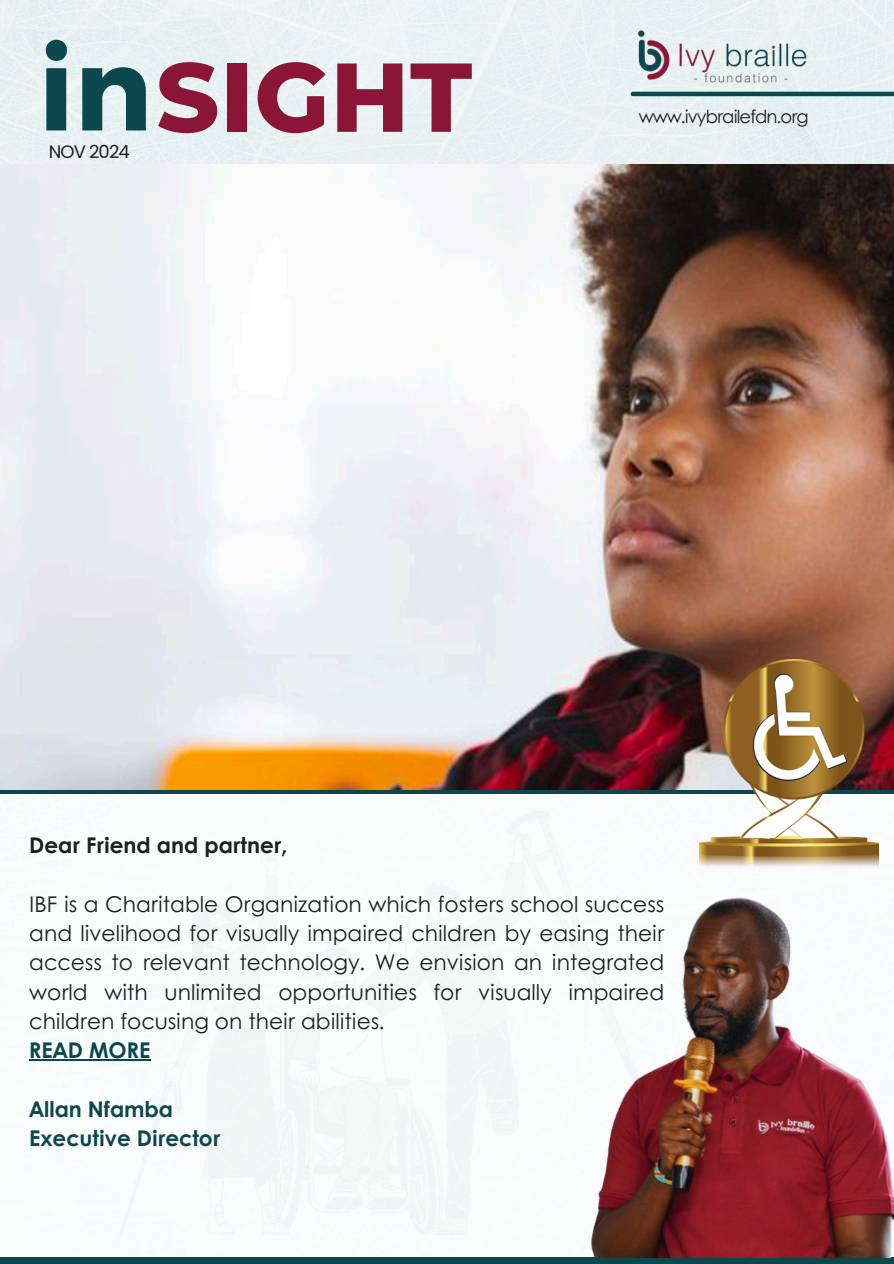
<style>
.page{position:relative;width:894px;height:1264px;background:#fff}
.page>*{position:absolute;margin:0;border:0;box-sizing:border-box;transform-origin:0 0}
.t1{font:700 115.5px "Montserrat";color:#0c474e}
.t2{font:800 97.5px "Montserrat";letter-spacing:.01em;color:#8a1537}
.t3{font:21.6px/29.2px "Century Gothic";color:#1e1e1e}
.t4{font:700 21.6px/29.2px "Century Gothic";color:#0c474e}
.t5{font:700 21.6px "Century Gothic";color:#1e1e1e}
.t6{font:18px "Century Gothic";letter-spacing:-.05em;color:#1e1e1e}
.t7{font:18px "Poppins";letter-spacing:-.05em;color:#1e1e1e}
.s1{font-weight:700;color:#0c474e}
</style>
<div class="page">
<div style="left:0;top:0;width:893px;height:164px;background:#e9f2f2"></div>
<hr style="left:632px;top:92px;width:261px;height:4px;background:#0c474e">
<div style="left:0;top:1257px;width:893px;height:6px;background:#0c474e"></div>
<img style="left:637px;top:28px;width:171px;height:55px">
<img style="left:591px;top:864px;width:302px;height:393px">
<svg style="left:0;top:789px;width:893px;height:4px;background:#33514c"></svg>
<img style="left:120px;top:811px;width:525px;height:423px">
<img style="left:0;top:164px;width:893px;height:625px">
<img style="left:699px;top:659px;width:178px;height:211px">
<hr style="left:29px;top:1059px;width:121px;height:1px;background:#0c474e">
<p class="t1" style="left:38px;top:14px;width:115px">in</p>
<h2 class="t7" style="left:49px;top:139px;width:82px">NOV 2024</h2>
<h1 class="t2" style="left:156px;top:37px;width:317px">SIGHT</h1>
<p class="t6" style="left:638px;top:102px;width:171px">www.ivybrailefdn.org</p>
<p class="t5" style="left:29px;top:829px;width:260px">Dear Friend and partner,</p>
<p class="t3" style="left:29px;top:888px;width:636px">IBF is a Charitable Organization which fosters school success and livelihood for visually impaired children by easing their access to relevant technology. We envision an integrated world with unlimited opportunities for visually impaired children focusing on their abilities.<br><span class="s1">READ MORE</span></p>
<h5 class="t4" style="left:29px;top:1093px;width:192px">Allan Nfamba<br>Executive Director</h5>
</div>
